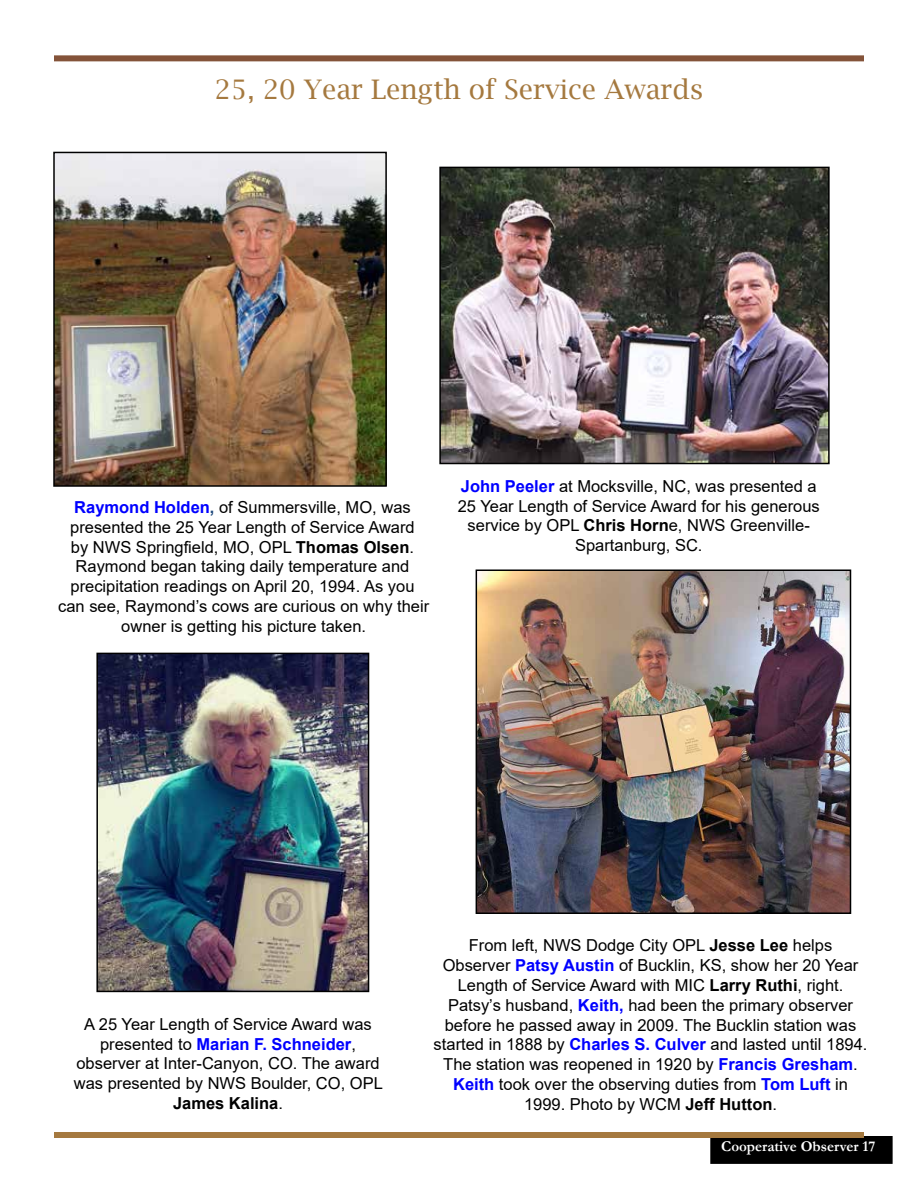
<style>
.page{position:relative;width:918px;height:1188px;background:#fff}
.page>*{position:absolute;margin:0;border:0;box-sizing:border-box;transform-origin:0 0}
.t1{font:27px "Lucida Bright";color:#a5793f}
.t2{font:16.5px/19.8px "Arial";color:#000;text-align:center}
.t3{font:700 15px "Garamond";color:#fff}
.s1{font-weight:700;color:#00f}
.s2{font-weight:700;color:#1f497d}
.s3{font-weight:700}
</style>
<div class="page">
<div style="left:711px;top:1137px;width:181px;height:26px;background:#000"></div>
<div style="left:710px;top:1136px;width:183px;height:28px;border:2px solid #000"></div>
<div style="left:54px;top:1132px;width:810px;height:6px;background:#a5793f"></div>
<div style="left:54px;top:55px;width:810px;height:6px;background:#845339"></div>
<img style="left:56px;top:155px;width:328px;height:329px">
<div style="left:53px;top:152px;width:334px;height:335px;border:2px solid #000"></div>
<img style="left:442px;top:170px;width:385px;height:291px">
<div style="left:439px;top:167px;width:391px;height:297px;border:2px solid #000"></div>
<img style="left:99px;top:656px;width:267px;height:333px">
<div style="left:96px;top:653px;width:273px;height:339px;border:2px solid #000"></div>
<img style="left:479px;top:572px;width:369px;height:339px">
<div style="left:476px;top:569px;width:375px;height:345px;border:2px solid #000"></div>
<h1 class="t1" style="left:215px;top:74px;width:490px">25, 20 Year Length of Service Awards</h1>
<p class="t2" style="left:58px;top:497px;width:373px"><span class="s1">Raymond Holden</span><span class="s2">,</span> of Summersville, MO, was presented the 25 Year Length of Service Award<br>by NWS Springfield, MO, OPL <span class="s3">Thomas Olsen</span>.<br>Raymond began taking daily temperature and precipitation readings on April 20, 1994. As you can see, Raymond’s cows are curious on why their owner is getting his picture taken.</p>
<p class="t2" style="left:458px;top:476px;width:364px"><span class="s1">John Peeler</span> at Mocksville, NC, was presented a 25 Year Length of Service Award for his generous service by OPL <span class="s3">Chris Horn</span>e, NWS Greenville-Spartanburg, SC.</p>
<p class="t2" style="left:74px;top:1014px;width:311px">A 25 Year Length of Service Award was presented to <span class="s1">Marian F. Schneider</span>, observer at Inter-Canyon, CO. The award was presented by NWS Boulder, CO, OPL<br><span class="s3">James Kalina</span>.</p>
<p class="t2" style="left:434px;top:936px;width:435px">From left, NWS Dodge City OPL <span class="s3">Jesse Lee</span> helps Observer <span class="s1">Patsy Austin</span> of Bucklin, KS, show her 20 Year Length of Service Award with MIC <span class="s3">Larry Ruthi</span>, right.<br>Patsy’s husband, <span class="s1">Keith,</span> had been the primary observer before he passed away in 2009. The Bucklin station was started in 1888 by <span class="s1">Charles S. Culver</span> and lasted until 1894.<br>The station was reopened in 1920 by <span class="s1">Francis Gresham</span>.<br><span class="s1">Keith</span> took over the observing duties from <span class="s1">Tom Luft</span> in 1999. Photo by WCM <span class="s3">Jeff Hutton</span>.</p>
<p class="t3" style="left:721px;top:1136px;width:156px">Cooperative Observer 17</p>
</div>
